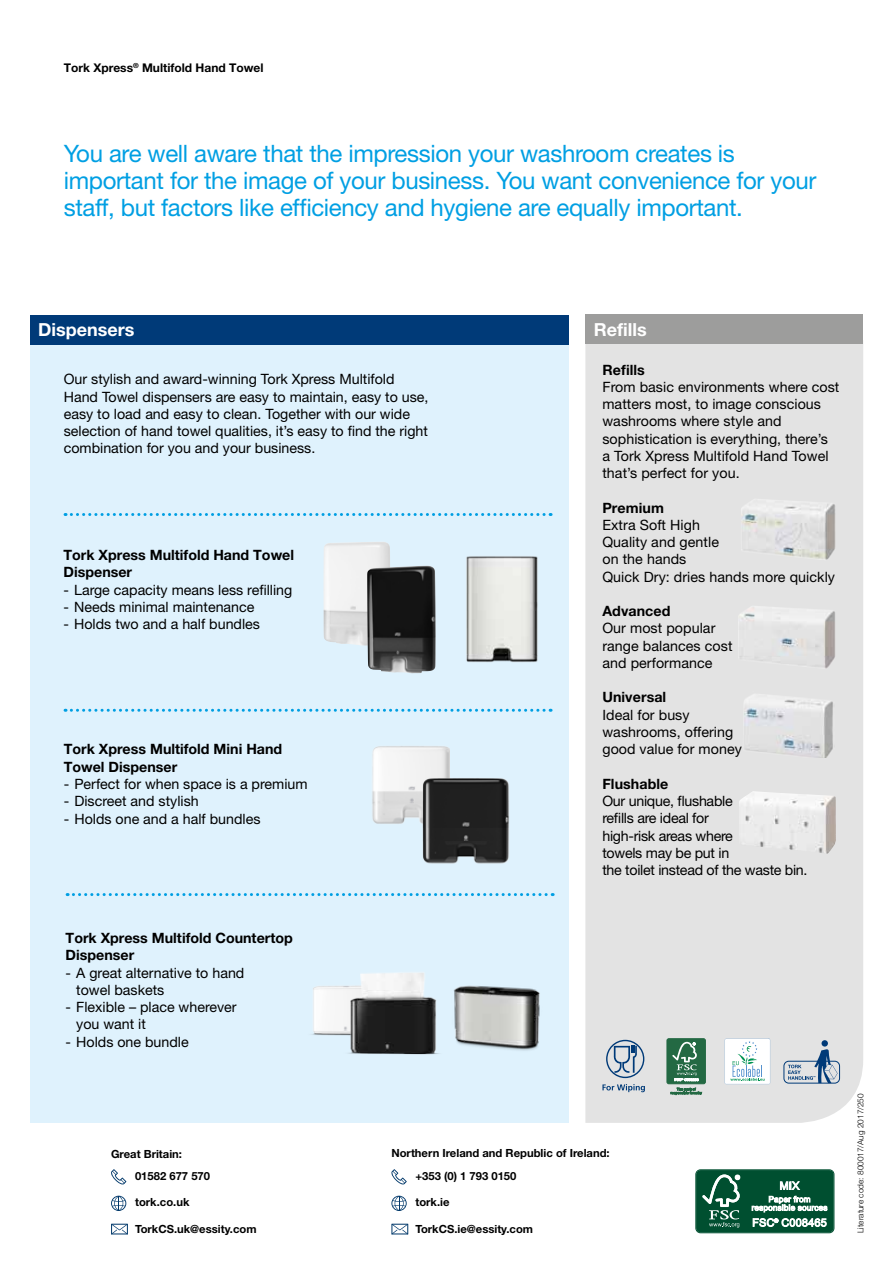
<style>
.page{position:relative;width:893px;height:1263px;background:#fff}
.page>*{position:absolute;margin:0;border:0;box-sizing:border-box;transform-origin:0 0}
.t1{font:24px/27px "Helvetica Neue LT Pro";letter-spacing:-.015em;color:#009fe3}
.t2{font:700 18px "Helvetica Neue LT Pro";color:#fff}
.t3{font:14.25px/17.2px "Helvetica Neue LT Pro";color:#000}
.t4{font:700 14.25px/17.2px "Helvetica Neue LT Pro";color:#000}
.t5{font:14.25px/17.2px "Helvetica Neue LT Pro";letter-spacing:-.02em;color:#000}
.t6{font:700 12px "Helvetica Neue LT Pro";color:#000}
.t7{font:700 11.25px/22.2px "Helvetica Neue LT Std";color:#000}
.t8{font:300 8.25px "Helvetica Neue LT";color:#000}
</style>
<div class="page">
<div style="left:585px;top:344px;width:278px;height:779px;background:#e3e3e3"></div>
<div style="left:30px;top:345px;width:538px;height:778px;background:#dff2fd"></div>
<svg style="left:65px;top:709px;width:479px;height:3px"></svg>
<svg style="left:65px;top:513px;width:479px;height:3px"></svg>
<svg style="left:725px;top:1039px;width:45px;height:45px"></svg>
<svg style="left:606px;top:1040px;width:38px;height:38px"></svg>
<svg style="left:602px;top:1084px;width:43px;height:8px"></svg>
<div style="left:821px;top:1040px;width:7px;height:6px;background:#003a78;border-radius:50%"></div>
<div style="left:783px;top:1061px;width:57px;height:22px;border:1px solid #003a78;border-radius:5px"></div>
<svg style="left:788px;top:1049px;width:50px;height:34px;background:#a8b7c7"></svg>
<div style="left:667px;top:1039px;width:38px;height:45px;background:#236943;border-radius:2px"></div>
<div style="left:667px;top:1038px;width:39px;height:46px;border:1px solid #236943;border-radius:2px"></div>
<svg style="left:672px;top:1042px;width:26px;height:39px"></svg>
<svg style="left:671px;top:1088px;width:31px;height:7px"></svg>
<img style="left:372px;top:746px;width:78px;height:78px">
<img style="left:412px;top:754px;width:97px;height:110px">
<img style="left:311px;top:986px;width:25px;height:50px">
<img style="left:336px;top:972px;width:103px;height:83px">
<img style="left:454px;top:985px;width:86px;height:66px">
<img style="left:323px;top:542px;width:67px;height:104px">
<img style="left:367px;top:566px;width:69px;height:107px">
<img style="left:466px;top:556px;width:72px;height:106px">
<svg style="left:67px;top:893px;width:479px;height:3px"></svg>
<div style="left:585px;top:314px;width:278px;height:30px;background:#9d9d9c"></div>
<div style="left:30px;top:315px;width:538px;height:29px;background:#003a78"></div>
<img style="left:741px;top:498px;width:97px;height:64px">
<img style="left:738px;top:605px;width:100px;height:66px">
<img style="left:742px;top:692px;width:93px;height:66px">
<svg style="left:111px;top:1169px;width:15px;height:15px"></svg>
<svg style="left:111px;top:1196px;width:15px;height:15px"></svg>
<svg style="left:111px;top:1224px;width:17px;height:10px"></svg>
<svg style="left:391px;top:1169px;width:16px;height:15px"></svg>
<svg style="left:391px;top:1196px;width:16px;height:15px"></svg>
<svg style="left:391px;top:1224px;width:17px;height:10px"></svg>
<div style="left:696px;top:1170px;width:138px;height:62px;background:#004f30;border-radius:5px"></div>
<div style="left:696px;top:1169px;width:138px;height:64px;border:1px solid #004f30;border-radius:5px"></div>
<svg style="left:702px;top:1174px;width:38px;height:53px"></svg>
<svg style="left:780px;top:1181px;width:19px;height:9px"></svg>
<svg style="left:752px;top:1196px;width:75px;height:16px"></svg>
<svg style="left:753px;top:1218px;width:73px;height:9px"></svg>
<img style="left:739px;top:791px;width:97px;height:63px">
<p class="t6" style="left:64px;top:61px;width:201px">Tork Xpress<sup>®</sup> Multifold Hand Towel</p>
<h1 class="t1" style="left:64px;top:139px;width:754px">You are well aware that the impression your washroom creates is important for the image of your business. You want convenience for your staff, but factors like efficiency and hygiene are equally important.</h1>
<p class="t2" style="left:38px;top:318px;width:98px">Dispensers</p>
<p class="t3" style="left:64px;top:370px;width:366px">Our stylish and award-winning Tork Xpress Multifold Hand Towel dispensers are easy to maintain, easy to use, easy to load and easy to clean. Together with our wide selection of hand towel qualities, it’s easy to find the right combination for you and your business.</p>
<p class="t4" style="left:64px;top:546px;width:232px">Tork Xpress Multifold Hand Towel<br>Dispenser</p>
<p class="t3" style="left:64px;top:581px;width:230px">- Large capacity means less refilling</p>
<p class="t3" style="left:64px;top:598px;width:192px">- Needs minimal maintenance</p>
<p class="t3" style="left:64px;top:615px;width:198px">- Holds two and a half bundles</p>
<p class="t4" style="left:64px;top:740px;width:220px">Tork Xpress Multifold Mini Hand<br>Towel Dispenser</p>
<p class="t3" style="left:64px;top:775px;width:245px">- Perfect for when space is a premium</p>
<p class="t3" style="left:64px;top:792px;width:136px">- Discreet and stylish</p>
<p class="t3" style="left:64px;top:810px;width:198px">- Holds one and a half bundles</p>
<p class="t2" style="left:594px;top:318px;width:54px">Refills</p>
<p class="t4" style="left:602px;top:361px;width:44px">Refills</p>
<p class="t3" style="left:602px;top:378px;width:239px">From basic environments where cost matters most, to image conscious washrooms where style and sophistication is everything, there’s<br>a Tork Xpress Multifold Hand Towel that’s perfect for you.</p>
<p class="t4" style="left:602px;top:499px;width:63px">Premium</p>
<p class="t3" style="left:602px;top:516px;width:234px">Extra Soft High<br>Quality and gentle<br>on the hands<br>Quick Dry: dries hands more quickly</p>
<p class="t4" style="left:602px;top:602px;width:70px">Advanced</p>
<p class="t3" style="left:602px;top:620px;width:132px">Our most popular range balances cost and performance</p>
<p class="t4" style="left:602px;top:688px;width:65px">Universal</p>
<p class="t3" style="left:602px;top:706px;width:141px">Ideal for busy washrooms, offering good value for money</p>
<p class="t4" style="left:602px;top:775px;width:67px">Flushable</p>
<p class="t5" style="left:602px;top:792px;width:207px">Our unique, flushable<br>refills are ideal for<br>high-risk areas where<br>towels may be put in<br>the toilet instead of the waste bin.</p>
<p class="t4" style="left:66px;top:929px;width:229px">Tork Xpress Multifold Countertop<br>Dispenser</p>
<p class="t3" style="left:76px;top:964px;width:170px;text-indent:-11px">- A great alternative to hand towel baskets</p>
<p class="t3" style="left:76px;top:998px;width:162px;text-indent:-11px">- Flexible – place wherever you want it</p>
<p class="t3" style="left:66px;top:1033px;width:125px">- Holds one bundle</p>
<p class="t7" style="left:135px;top:1142px;width:77px;text-indent:-24px">Great Britain:<br>01582 677 570</p>
<p class="t7" style="left:135px;top:1191px;width:56px">tork.co.uk</p>
<p class="t7" style="left:135px;top:1217px;width:123px">TorkCS.uk@essity.com</p>
<p class="t7" style="left:415px;top:1142px;width:196px;line-height:22.6px;text-indent:-24px">Northern Ireland and Republic of Ireland: +353 (0) 1 793 0150</p>
<p class="t7" style="left:415px;top:1191px;width:36px">tork.ie</p>
<p class="t7" style="left:415px;top:1217px;width:119px">TorkCS.ie@essity.com</p>
<p class="t8" style="left:855px;top:1233px;width:141px;rotate:-90deg">Literature code: 800017/Aug 2017/250</p>
</div>
